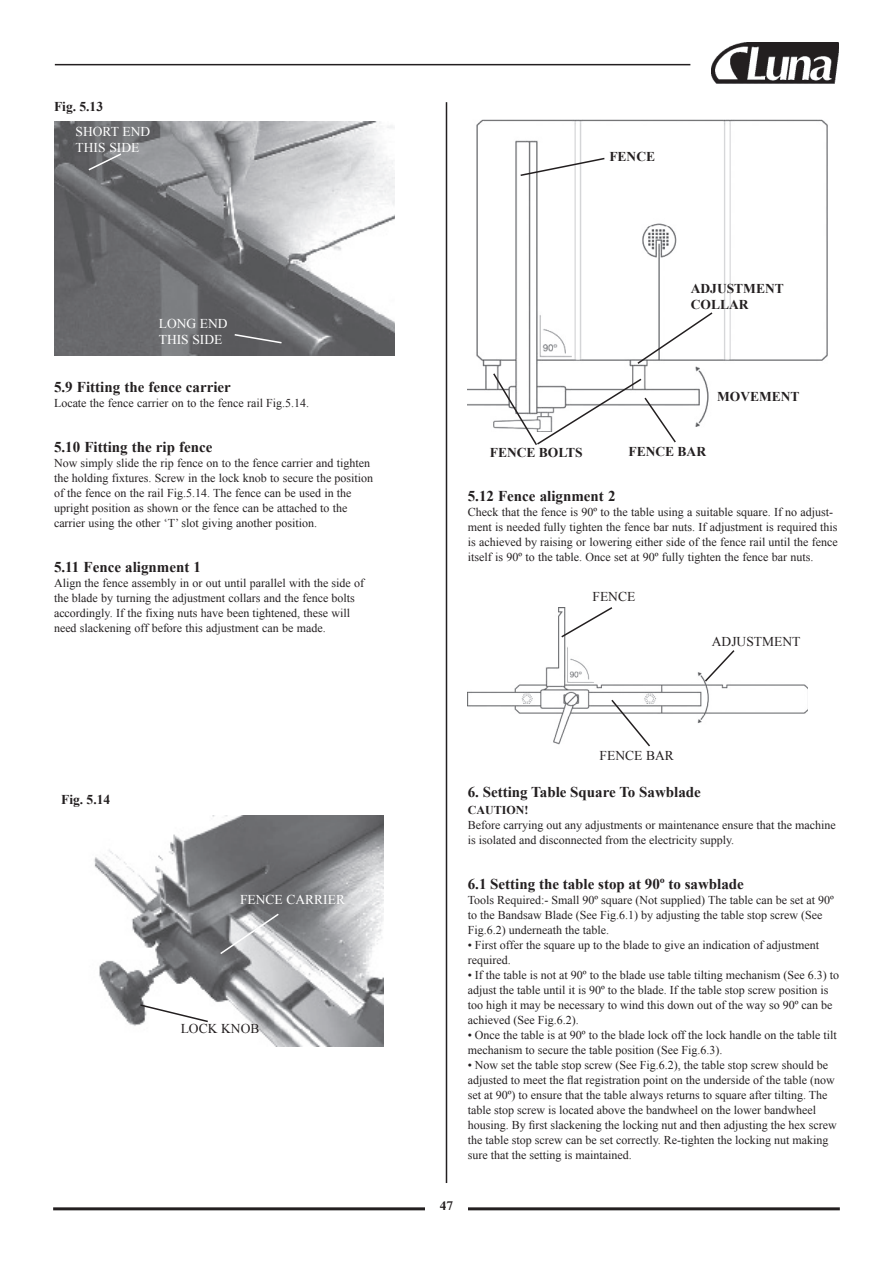
<style>
.page{position:relative;width:893px;height:1263px;background:#fff}
.page>*{position:absolute;margin:0;border:0;box-sizing:border-box;transform-origin:0 0}
.t1{font:700 15px "Times New Roman";color:#231f20}
.t2{font:700 13.5px/16.2px "Times New Roman";color:#231f20}
.t3{font:13.5px/16.2px "Times New Roman";color:#fff}
.t4{font:13.5px "Times New Roman";color:#231f20}
.t5{font:12px/15px "Times New Roman";color:#231f20}
.t6{font:700 12px "Times New Roman";color:#231f20}
</style>
<div class="page">
<img style="left:711px;top:43px;width:128px;height:41px">
<hr style="left:55px;top:64px;width:635px;height:1px;background:#231f20">
<hr style="left:446px;top:102px;width:1px;height:1081px;background:#231f20">
<hr style="left:53px;top:1207px;width:787px;height:3px;background:#231f20">
<svg style="left:424px;top:1207px;width:41px;height:4px"></svg>
<img style="left:54px;top:121px;width:340px;height:235px">
<img style="left:94px;top:816px;width:290px;height:230px">
<svg style="left:219px;top:912px;width:61px;height:44px;background:#b4b5b7"></svg>
<svg style="left:139px;top:1003px;width:71px;height:20px"></svg>
<svg style="left:87px;top:152px;width:196px;height:192px;background:#797a7d"></svg>
<img style="left:468px;top:119px;width:359px;height:287px">
<svg style="left:519px;top:157px;width:87px;height:20px"></svg>
<svg style="left:492px;top:311px;width:222px;height:134px"></svg>
<img style="left:468px;top:607px;width:340px;height:138px">
<svg style="left:560px;top:607px;width:176px;height:140px"></svg>
<p class="t2" style="left:54px;top:99px;width:51px">Fig. 5.13</p>
<p class="t3" style="left:76px;top:123px;width:76px">SHORT END<br>THIS SIDE</p>
<p class="t3" style="left:159px;top:315px;width:70px">LONG END<br>THIS SIDE</p>
<p class="t1" style="left:54px;top:379px;width:178px">5.9 Fitting the fence carrier</p>
<p class="t5" style="left:54px;top:396px;width:257px">Locate the fence carrier on to the fence rail Fig.5.14.</p>
<p class="t1" style="left:54px;top:439px;width:160px">5.10 Fitting the rip fence</p>
<p class="t5" style="left:54px;top:456px;width:321px">Now simply slide the rip fence on to the fence carrier and tighten the holding fixtures. Screw in the lock knob to secure the position of the fence on the rail Fig.5.14. The fence can be used in the upright position as shown or the fence can be attached to the carrier using the other ‘T’ slot giving another position.</p>
<p class="t1" style="left:54px;top:559px;width:148px">5.11 Fence alignment 1</p>
<p class="t5" style="left:54px;top:576px;width:312px">Align the fence assembly in or out until parallel with the side of the blade by turning the adjustment collars and the fence bolts accordingly. If the fixing nuts have been tightened, these will need slackening off before this adjustment can be made.</p>
<p class="t2" style="left:61px;top:792px;width:51px">Fig. 5.14</p>
<p class="t3" style="left:240px;top:891px;width:106px">FENCE CARRIER</p>
<p class="t4" style="left:181px;top:1021px;width:80px">LOCK KNOB</p>
<p class="t2" style="left:609px;top:149px;width:47px">FENCE</p>
<p class="t2" style="left:691px;top:280px;width:94px">ADJUSTMENT<br>COLLAR</p>
<p class="t2" style="left:490px;top:444px;width:94px">FENCE BOLTS</p>
<p class="t2" style="left:717px;top:389px;width:84px">MOVEMENT</p>
<p class="t2" style="left:628px;top:443px;width:79px">FENCE BAR</p>
<p class="t1" style="left:468px;top:487px;width:149px">5.12 Fence alignment 2</p>
<p class="t5" style="left:468px;top:504px;width:372px">Check that the fence is 90º to the table using a suitable square. If no adjust&shy;ment is needed fully tighten the fence bar nuts. If adjustment is required this is achieved by raising or lowering either side of the fence rail until the fence itself is 90º to the table. Once set at 90º fully tighten the fence bar nuts.</p>
<p class="t4" style="left:592px;top:589px;width:44px">FENCE</p>
<p class="t4" style="left:712px;top:634px;width:90px">ADJUSTMENT</p>
<p class="t4" style="left:599px;top:748px;width:76px">FENCE BAR</p>
<p class="t1" style="left:468px;top:783px;width:235px">6. Setting Table Square To Sawblade</p>
<p class="t6" style="left:468px;top:803px;width:62px">CAUTION!</p>
<p class="t5" style="left:468px;top:817px;width:369px">Before carrying out any adjustments or maintenance ensure that the machine is isolated and disconnected from the electricity supply.</p>
<p class="t1" style="left:468px;top:875px;width:278px">6.1 Setting the table stop at 90º to sawblade</p>
<p class="t5" style="left:468px;top:892px;width:367px">Tools Required:- Small 90º square (Not supplied) The table can be set at 90º to the Bandsaw Blade (See Fig.6.1) by adjusting the table stop screw (See<br>Fig.6.2) underneath the table.</p>
<p class="t5" style="left:468px;top:937px;width:353px">• First offer the square up to the blade to give an indication of adjustment required.</p>
<p class="t5" style="left:468px;top:967px;width:373px">• If the table is not at 90º to the blade use table tilting mechanism (See 6.3) to adjust the table until it is 90º to the blade. If the table stop screw position is too high it may be necessary to wind this down out of the way so 90º can be achieved (See Fig.6.2).</p>
<p class="t5" style="left:468px;top:1027px;width:370px">• Once the table is at 90º to the blade lock off the lock handle on the table tilt mechanism to secure the table position (See Fig.6.3).</p>
<p class="t5" style="left:468px;top:1057px;width:370px">• Now set the table stop screw (See Fig.6.2), the table stop screw should be adjusted to meet the flat registration point on the underside of the table (now set at 90º) to ensure that the table always returns to square after tilting. The table stop screw is located above the bandwheel on the lower bandwheel housing. By first slackening the locking nut and then adjusting the hex screw the table stop screw can be set correctly. Re-tighten the locking nut making sure that the setting is maintained.</p>
<p class="t2" style="left:440px;top:1198px;width:15px">47</p>
</div>
